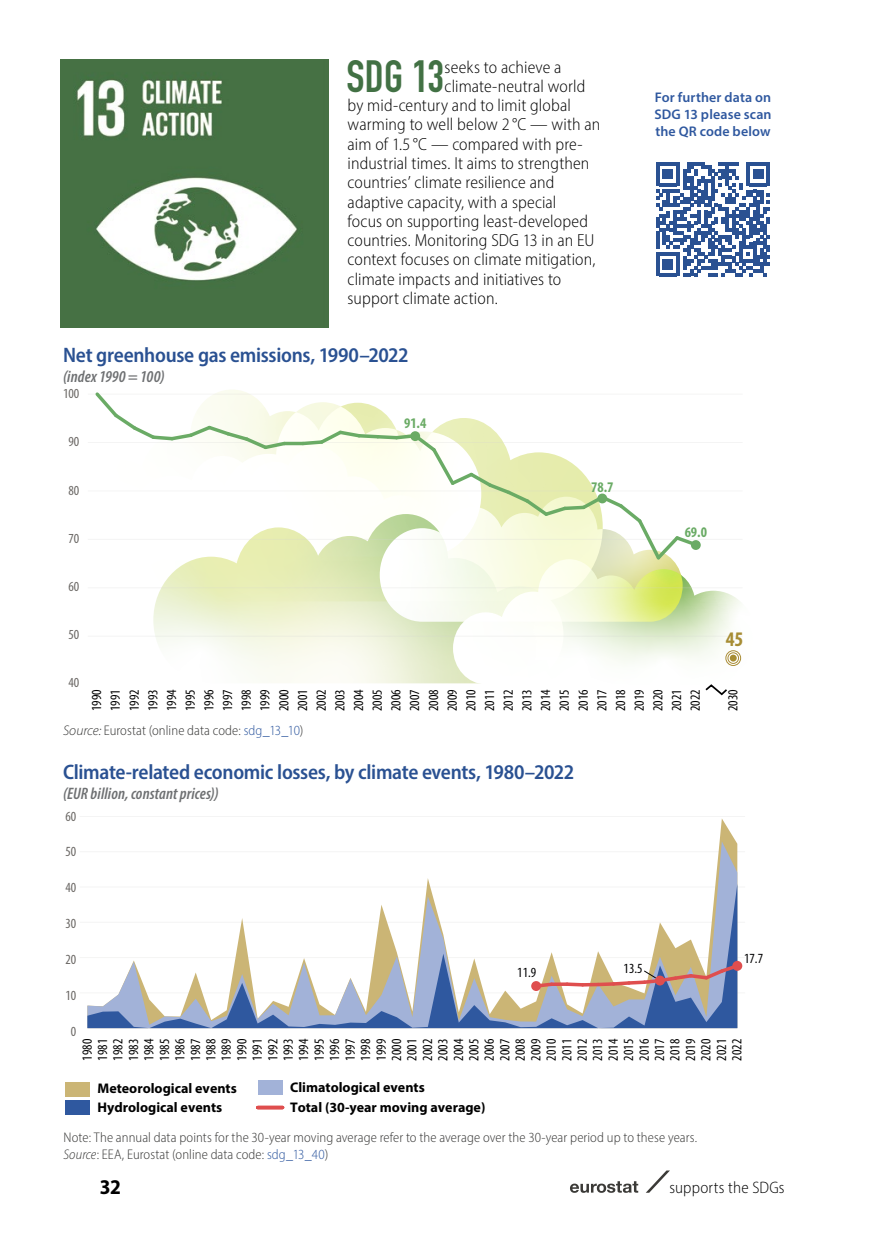
<style>
.page{position:relative;width:874px;height:1241px;background:#fff}
.page>*{position:absolute;margin:0;border:0;box-sizing:border-box;transform-origin:0 0}
.p_lettrine_10{font:700 44.45px "DIN Condensed";color:#427144}
.t1{font:600 semi-condensed 21px "Myriad Pro";letter-spacing:-.015em;color:#2a5192}
.t2{font:700 semi-condensed 21px "Myriad Pro";color:#000}
.t3{font:700 condensed 20.82px "Myriad Pro";color:#a78d34}
.p_lettrine_10-2{font:300 semi-condensed 17.5px "Myriad Pro";letter-spacing:.005em;color:#000}
.t4{font:italic 600 condensed 16.62px "Myriad Pro";letter-spacing:.005em;color:#6e7072}
.t5{font:300 semi-condensed 16.62px "Myriad Pro";letter-spacing:.015em;color:#000}
.t6{font:700 condensed 14.7px "Myriad Pro";color:#6aab65}
.Source{font:300 semi-condensed 14px/16.8px "Myriad Pro";letter-spacing:.005em;color:#373736}
.t7{font:condensed 14px/15.4px "Myriad Pro";color:#000;text-align:justify}
.t8{font:700 14px/18.4px "Myriad Pro";color:#000}
.body_body{font:600 14px/16.8px "Myriad Pro";letter-spacing:.01em;color:#2f589f;text-align:justify}
.t9{font:condensed 14px "Myriad Pro";color:#6a6764}
.t10{font:condensed 14px "Myriad Pro";color:#020203}
.t11{font:condensed 13.83px/18.7px "Myriad Pro";color:#000;text-align:justify}
.t12{font:condensed 13.83px "Myriad Pro";color:#6a6764}
.s1{font-style:italic;font-stretch:normal}
.s2{color:#2f589f}
.s3{font-style:italic}
</style>
<div class="page">
<img style="left:61px;top:60px;width:267px;height:267px">
<hr style="left:88px;top:635px;width:654px;height:1px;background:#d3d3d2">
<hr style="left:88px;top:587px;width:654px;height:1px;background:#d3d3d2">
<hr style="left:88px;top:539px;width:654px;height:1px;background:#d3d3d2">
<hr style="left:88px;top:490px;width:654px;height:1px;background:#d3d3d2">
<hr style="left:88px;top:442px;width:654px;height:1px;background:#d3d3d2">
<hr style="left:88px;top:393px;width:654px;height:1px;background:#d3d3d2">
<svg style="left:92px;top:390px;width:650px;height:306px"></svg>
<svg style="left:725px;top:650px;width:15px;height:15px"></svg>
<div style="left:725px;top:650px;width:15px;height:15px;border:1px solid #a98d36;border-radius:50%"></div>
<svg style="left:727px;top:652px;width:11px;height:11px"></svg>
<div style="left:727px;top:652px;width:11px;height:11px;border:1px solid #a98d36;border-radius:50%"></div>
<svg style="left:729px;top:654px;width:7px;height:7px"></svg>
<hr style="left:80px;top:992px;width:664px;height:1px;background:#d3d3d2">
<hr style="left:80px;top:957px;width:664px;height:1px;background:#d3d3d2">
<hr style="left:80px;top:921px;width:664px;height:1px;background:#d3d3d2">
<hr style="left:80px;top:886px;width:664px;height:1px;background:#d3d3d2">
<hr style="left:80px;top:851px;width:664px;height:1px;background:#d3d3d2">
<hr style="left:80px;top:815px;width:664px;height:1px;background:#d3d3d2">
<svg style="left:87px;top:841px;width:650px;height:42px"></svg>
<svg style="left:87px;top:883px;width:650px;height:144px"></svg>
<svg style="left:532px;top:980px;width:23px;height:9px"></svg>
<hr style="left:551px;top:982px;width:16px;height:3px;background:#df4e4e">
<svg style="left:563px;top:980px;width:23px;height:8px"></svg>
<svg style="left:582px;top:982px;width:12px;height:4px"></svg>
<svg style="left:531px;top:980px;width:10px;height:10px"></svg>
<div style="left:65px;top:1081px;width:25px;height:15px;background:#cbb575"></div>
<div style="left:65px;top:1099px;width:25px;height:15px;background:#2f589f"></div>
<div style="left:258px;top:1079px;width:24px;height:15px;background:#a2b2d8"></div>
<svg style="left:256px;top:1105px;width:29px;height:5px"></svg>
<svg style="left:594px;top:961px;width:147px;height:26px"></svg>
<svg style="left:656px;top:162px;width:113px;height:114px"></svg>
<svg style="left:570px;top:1181px;width:68px;height:11px"></svg>
<svg style="left:646px;top:1170px;width:23px;height:22px"></svg>
<p class="p_lettrine_10" style="left:346px;top:46px;width:99px">SDG 13</p>
<p class="p_lettrine_10-2" style="left:444px;top:56px;width:118px">seeks to achieve a</p>
<p class="p_lettrine_10-2" style="left:444px;top:76px;width:142px">climate-neutral world</p>
<p class="p_lettrine_10-2" style="left:347px;top:95px;width:225px">by mid-century and to limit global</p>
<p class="p_lettrine_10-2" style="left:347px;top:114px;width:254px">warming to well below 2 °C — with an</p>
<p class="p_lettrine_10-2" style="left:347px;top:133px;width:236px">aim of 1.5 °C — compared with pre-</p>
<p class="p_lettrine_10-2" style="left:347px;top:153px;width:243px">industrial times. It aims to strengthen</p>
<p class="p_lettrine_10-2" style="left:347px;top:172px;width:208px">countries’ climate resilience and</p>
<p class="p_lettrine_10-2" style="left:347px;top:191px;width:210px">adaptive capacity, with a special</p>
<p class="p_lettrine_10-2" style="left:347px;top:210px;width:242px">focus on supporting least-developed</p>
<p class="p_lettrine_10-2" style="left:347px;top:230px;width:248px">countries. Monitoring SDG 13 in an EU</p>
<p class="p_lettrine_10-2" style="left:347px;top:249px;width:249px">context focuses on climate mitigation,</p>
<p class="p_lettrine_10-2" style="left:347px;top:268px;width:215px">climate impacts and initiatives to</p>
<p class="p_lettrine_10-2" style="left:347px;top:287px;width:152px">support climate action.</p>
<p class="t1" style="left:63px;top:342px;width:347px">Net greenhouse gas emissions, 1990–2022</p>
<p class="t4" style="left:63px;top:366px;width:103px">(index 1990 = 100)</p>
<p class="t12" style="left:63px;top:385px;width:18px">100</p>
<p class="t12" style="left:68px;top:433px;width:12px">90</p>
<p class="t12" style="left:68px;top:481px;width:12px">80</p>
<p class="t12" style="left:68px;top:530px;width:12px">70</p>
<p class="t12" style="left:68px;top:578px;width:12px">60</p>
<p class="t12" style="left:68px;top:626px;width:12px">50</p>
<p class="t12" style="left:68px;top:674px;width:12px">40</p>
<p class="t6" style="left:404px;top:414px;width:24px">91.4</p>
<p class="t6" style="left:591px;top:477px;width:24px">78.7</p>
<p class="body_body" style="left:654px;top:89px;width:119px">For further data on SDG 13 please scan the QR code below</p>
<p class="t6" style="left:684px;top:522px;width:24px">69.0</p>
<p class="t3" style="left:725px;top:626px;width:19px">45</p>
<p class="t11" style="left:87px;top:711px;width:23px;rotate:-90deg">1990<br>1991<br>1992<br>1993<br>1994<br>1995<br>1996<br>1997<br>1998<br>1999<br>2000<br>2001<br>2002<br>2003<br>2004<br>2005<br>2006<br>2007<br>2008<br>2009<br>2010<br>2011<br>2012<br>2013<br>2014<br>2015<br>2016<br>2017<br>2018<br>2019<br>2020<br>2021<br>2022</p>
<p class="t11" style="left:722px;top:711px;width:23px;rotate:-90deg">2030</p>
<p class="Source" style="left:63px;top:721px;width:242px"><span class="s1">Source:</span> Eurostat (online data code: <span class="s2">sdg_13_10</span>)</p>
<p class="t1" style="left:63px;top:758px;width:512px">Climate-related economic losses, by climate events, 1980–2022</p>
<p class="t4" style="left:63px;top:782px;width:157px">(EUR billion, constant prices))</p>
<p class="t9" style="left:65px;top:807px;width:12px">60</p>
<p class="t9" style="left:65px;top:843px;width:12px">50</p>
<p class="t9" style="left:65px;top:879px;width:12px">40</p>
<p class="t9" style="left:65px;top:915px;width:12px">30</p>
<p class="t9" style="left:65px;top:950px;width:12px">20</p>
<p class="t10" style="left:743px;top:949px;width:20px">17.7</p>
<p class="t10" style="left:623px;top:959px;width:20px">13.5</p>
<p class="t10" style="left:517px;top:963px;width:20px">11.9</p>
<p class="t9" style="left:65px;top:986px;width:12px">10</p>
<p class="t9" style="left:71px;top:1022px;width:7px">0</p>
<p class="t7" style="left:79px;top:1060px;width:23px;rotate:-90deg">1980<br>1981<br>1982<br>1983<br>1984<br>1985<br>1986<br>1987<br>1988<br>1989<br>1990<br>1991<br>1992<br>1993<br>1994<br>1995<br>1996<br>1997<br>1998<br>1999<br>2000<br>2001<br>2002<br>2003<br>2004<br>2005<br>2006<br>2007<br>2008<br>2009<br>2010<br>2011<br>2012<br>2013<br>2014<br>2015<br>2016<br>2017<br>2018<br>2019<br>2020<br>2021<br>2022</p>
<p class="t8" style="left:97px;top:1078px;width:141px">Meteorological events<br>Hydrological events</p>
<p class="t8" style="left:290px;top:1076px;width:197px;line-height:20.1px">Climatological events<br>Total (30-year moving average)</p>
<p class="Source" style="left:64px;top:1128px;width:634px">Note: The annual data points for the 30-year moving average refer to the average over the 30-year period up to these years.<br><span class="s3">Source</span>: EEA, Eurostat (online data code: <span class="s2">sdg_13_40</span>)</p>
<p class="t2" style="left:99px;top:1173px;width:23px">32</p>
<p class="t5" style="left:669px;top:1177px;width:117px">supports the SDGs</p>
</div>
